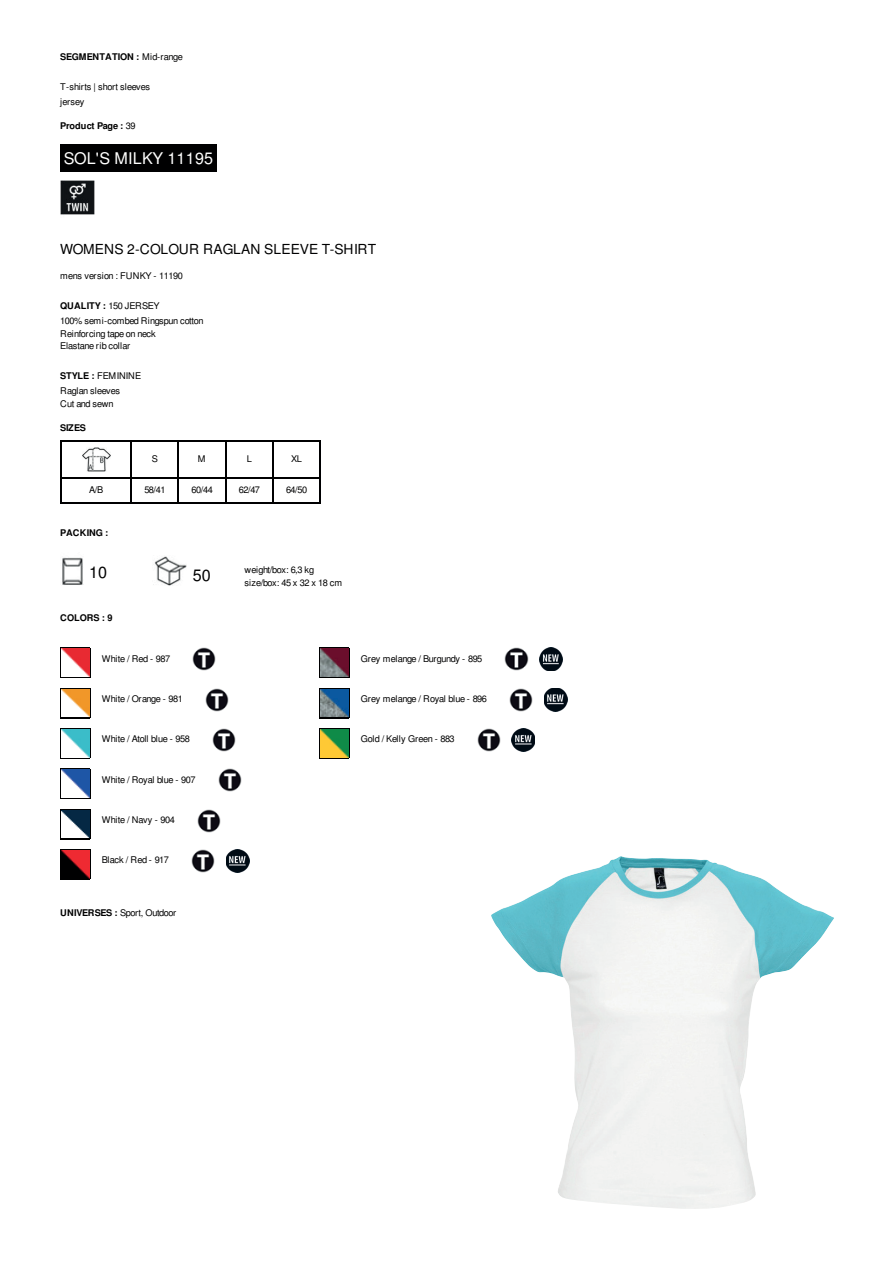
<style>
.page{position:relative;width:893px;height:1263px;background:#fff}
.page>*{position:absolute;margin:0;border:0;box-sizing:border-box;transform-origin:0 0}
.t1{font:16.2px "Nimbus San L";letter-spacing:.015em;color:#fff}
.t2{font:16.2px "Nimbus San L";color:#000001}
.t3{font:13.8px "Nimbus San L";color:#000001}
.t4{font:9.15px/15px "Nimbus San L";letter-spacing:-.055em;color:#000001}
.t5{font:9.15px/12.6px "Nimbus San L";letter-spacing:-.03em;color:#000001}
.t6{font:700 9.15px "Nimbus San L";letter-spacing:-.015em;color:#000001}
.t7{font:9.15px/15px "Nimbus San L";color:#000001}
.t8{font:9.15px/15px "Nimbus San L";letter-spacing:-.015em;color:#000001}
.t9{font:700 9.15px "Nimbus San L";letter-spacing:.03em;color:#000001}
.s1{font-weight:400}
.s2{font-weight:700}
</style>
<div class="page">
<hr style="left:60px;top:440px;width:72px;height:2px;background:#000001">
<hr style="left:60px;top:440px;width:1px;height:38px;background:#000001">
<hr style="left:131px;top:440px;width:48px;height:2px;background:#000001">
<hr style="left:131px;top:440px;width:1px;height:38px;background:#000001">
<hr style="left:178px;top:440px;width:48px;height:2px;background:#000001">
<hr style="left:178px;top:440px;width:1px;height:38px;background:#000001">
<hr style="left:225px;top:440px;width:48px;height:2px;background:#000001">
<hr style="left:225px;top:440px;width:1px;height:38px;background:#000001">
<hr style="left:272px;top:440px;width:49px;height:2px;background:#000001">
<hr style="left:272px;top:440px;width:1px;height:38px;background:#000001">
<hr style="left:319px;top:440px;width:2px;height:38px;background:#000001">
<hr style="left:60px;top:477px;width:72px;height:1px;background:#000001">
<hr style="left:60px;top:503px;width:72px;height:1px;background:#000001">
<svg style="left:60px;top:478px;width:1px;height:25px"></svg>
<hr style="left:131px;top:477px;width:48px;height:1px;background:#000001">
<hr style="left:131px;top:503px;width:48px;height:1px;background:#000001">
<svg style="left:131px;top:478px;width:1px;height:25px"></svg>
<hr style="left:178px;top:477px;width:48px;height:1px;background:#000001">
<hr style="left:178px;top:503px;width:48px;height:1px;background:#000001">
<svg style="left:178px;top:478px;width:1px;height:25px"></svg>
<hr style="left:225px;top:477px;width:48px;height:1px;background:#000001">
<hr style="left:225px;top:503px;width:48px;height:1px;background:#000001">
<svg style="left:225px;top:478px;width:1px;height:25px"></svg>
<hr style="left:272px;top:477px;width:49px;height:1px;background:#000001">
<hr style="left:272px;top:503px;width:49px;height:1px;background:#000001">
<svg style="left:272px;top:478px;width:1px;height:25px"></svg>
<hr style="left:319px;top:477px;width:2px;height:27px;background:#000001">
<hr style="left:60px;top:648px;width:30px;height:1px;background:#000001">
<hr style="left:60px;top:677px;width:30px;height:1px;background:#000001">
<hr style="left:60px;top:648px;width:1px;height:30px;background:#000001">
<hr style="left:89px;top:648px;width:1px;height:30px;background:#000001">
<img style="left:61px;top:649px;width:28px;height:28px">
<img style="left:193px;top:648px;width:23px;height:23px">
<hr style="left:60px;top:688px;width:30px;height:1px;background:#000001">
<hr style="left:60px;top:717px;width:30px;height:1px;background:#000001">
<hr style="left:60px;top:688px;width:1px;height:30px;background:#000001">
<hr style="left:89px;top:688px;width:1px;height:30px;background:#000001">
<img style="left:61px;top:689px;width:28px;height:28px">
<img style="left:205px;top:688px;width:23px;height:23px">
<hr style="left:60px;top:728px;width:30px;height:2px;background:#000001">
<hr style="left:60px;top:757px;width:30px;height:1px;background:#000001">
<hr style="left:60px;top:728px;width:1px;height:30px;background:#000001">
<hr style="left:89px;top:728px;width:1px;height:30px;background:#000001">
<img style="left:61px;top:730px;width:28px;height:27px">
<img style="left:212px;top:728px;width:23px;height:23px">
<hr style="left:60px;top:769px;width:30px;height:1px;background:#000001">
<hr style="left:60px;top:798px;width:30px;height:1px;background:#000001">
<hr style="left:60px;top:769px;width:1px;height:30px;background:#000001">
<hr style="left:89px;top:769px;width:1px;height:30px;background:#000001">
<img style="left:61px;top:770px;width:28px;height:28px">
<img style="left:218px;top:769px;width:23px;height:23px">
<hr style="left:60px;top:809px;width:30px;height:1px;background:#000001">
<hr style="left:60px;top:838px;width:30px;height:1px;background:#000001">
<hr style="left:60px;top:809px;width:1px;height:30px;background:#000001">
<hr style="left:89px;top:809px;width:1px;height:30px;background:#000001">
<img style="left:61px;top:810px;width:28px;height:28px">
<img style="left:197px;top:809px;width:23px;height:23px">
<hr style="left:60px;top:849px;width:30px;height:2px;background:#000001">
<hr style="left:60px;top:878px;width:30px;height:1px;background:#000001">
<hr style="left:60px;top:849px;width:1px;height:30px;background:#000001">
<hr style="left:89px;top:849px;width:1px;height:30px;background:#000001">
<img style="left:61px;top:851px;width:28px;height:27px">
<img style="left:192px;top:849px;width:23px;height:23px">
<img style="left:226px;top:849px;width:23px;height:23px">
<hr style="left:319px;top:648px;width:30px;height:1px;background:#000001">
<hr style="left:319px;top:677px;width:30px;height:1px;background:#000001">
<hr style="left:319px;top:648px;width:2px;height:30px;background:#000001">
<hr style="left:348px;top:648px;width:1px;height:30px;background:#000001">
<img style="left:321px;top:649px;width:27px;height:28px">
<img style="left:505px;top:648px;width:23px;height:23px">
<img style="left:539px;top:648px;width:24px;height:23px">
<hr style="left:319px;top:688px;width:30px;height:1px;background:#000001">
<hr style="left:319px;top:717px;width:30px;height:1px;background:#000001">
<hr style="left:319px;top:688px;width:2px;height:30px;background:#000001">
<hr style="left:348px;top:688px;width:1px;height:30px;background:#000001">
<img style="left:321px;top:689px;width:27px;height:28px">
<img style="left:510px;top:688px;width:23px;height:23px">
<img style="left:544px;top:688px;width:23px;height:23px">
<hr style="left:319px;top:728px;width:30px;height:2px;background:#000001">
<hr style="left:319px;top:757px;width:30px;height:1px;background:#000001">
<hr style="left:319px;top:728px;width:2px;height:30px;background:#000001">
<hr style="left:348px;top:728px;width:1px;height:30px;background:#000001">
<img style="left:321px;top:730px;width:27px;height:27px">
<img style="left:477px;top:728px;width:23px;height:23px">
<img style="left:512px;top:728px;width:23px;height:23px">
<div style="left:60px;top:144px;width:157px;height:28px;background:#000001"></div>
<img style="left:60px;top:180px;width:35px;height:35px">
<img style="left:82px;top:447px;width:29px;height:25px">
<img style="left:62px;top:557px;width:21px;height:28px">
<img style="left:153px;top:556px;width:34px;height:30px">
<img style="left:491px;top:856px;width:343px;height:353px">
<p class="t6" style="left:60px;top:53px;width:124px">SEGMENTATION : <span class="s1">Mid-range</span></p>
<p class="t7" style="left:60px;top:80px;width:91px">T-shirts | short sleeves jersey</p>
<p class="t6" style="left:60px;top:123px;width:77px">Product Page : <span class="s1">39</span></p>
<h1 class="t1" style="left:64px;top:152px;width:151px">SOL'S MILKY 11195</h1>
<h2 class="t3" style="left:60px;top:244px;width:318px">WOMENS 2-COLOUR RAGLAN SLEEVE T-SHIRT</h2>
<p class="t4" style="left:60px;top:269px;width:124px">mens version : FUNKY - 11190</p>
<p class="t4" style="left:60px;top:299px;width:145px"><span class="s2">QUALITY :</span> 150 JERSEY<br>100% semi-combed Ringspun cotton</p>
<p class="t5" style="left:60px;top:328px;width:97px">Reinforcing tape on neck<br>Elastane rib collar</p>
<p class="t8" style="left:60px;top:369px;width:83px"><span class="s2">STYLE :</span> FEMININE<br>Raglan sleeves</p>
<p class="t4" style="left:60px;top:397px;width:55px">Cut and sewn</p>
<p class="t6" style="left:60px;top:424px;width:27px">SIZES</p>
<p class="t4" style="left:152px;top:452px;width:8px">S</p>
<p class="t4" style="left:198px;top:452px;width:9px">M</p>
<p class="t4" style="left:247px;top:452px;width:7px">L</p>
<p class="t4" style="left:291px;top:452px;width:12px">XL</p>
<p class="t4" style="left:89px;top:483px;width:16px">A/B</p>
<p class="t4" style="left:144px;top:483px;width:23px">58/41</p>
<p class="t4" style="left:192px;top:483px;width:23px">60/44</p>
<p class="t4" style="left:239px;top:483px;width:23px">62/47</p>
<p class="t4" style="left:286px;top:483px;width:23px">64/50</p>
<p class="t9" style="left:60px;top:529px;width:49px">PACKING :</p>
<h1 class="t2" style="left:89px;top:565px;width:20px">10</h1>
<h1 class="t2" style="left:193px;top:569px;width:20px">50</h1>
<p class="t4" style="left:245px;top:564px;width:99px;line-height:12.6px">weight/box: 6,3 kg size/box: 45 x 32 x 18 cm</p>
<p class="t6" style="left:60px;top:614px;width:54px">COLORS : 9</p>
<p class="t4" style="left:102px;top:652px;width:70px">White / Red - 987</p>
<p class="t4" style="left:102px;top:692px;width:83px">White / Orange - 981</p>
<p class="t4" style="left:102px;top:732px;width:90px">White / Atoll blue - 958</p>
<p class="t4" style="left:102px;top:773px;width:95px">White / Royal blue - 907</p>
<p class="t5" style="left:102px;top:814px;width:75px">White / Navy - 904</p>
<p class="t4" style="left:102px;top:853px;width:69px">Black / Red - 917</p>
<p class="t4" style="left:60px;top:906px;width:117px"><span class="s2">UNIVERSES :</span> Sport, Outdoor</p>
<p class="t4" style="left:361px;top:652px;width:123px">Grey melange / Burgundy - 895</p>
<p class="t4" style="left:361px;top:692px;width:128px">Grey melange / Royal blue - 896</p>
<p class="t4" style="left:361px;top:732px;width:95px">Gold / Kelly Green - 883</p>
</div>
